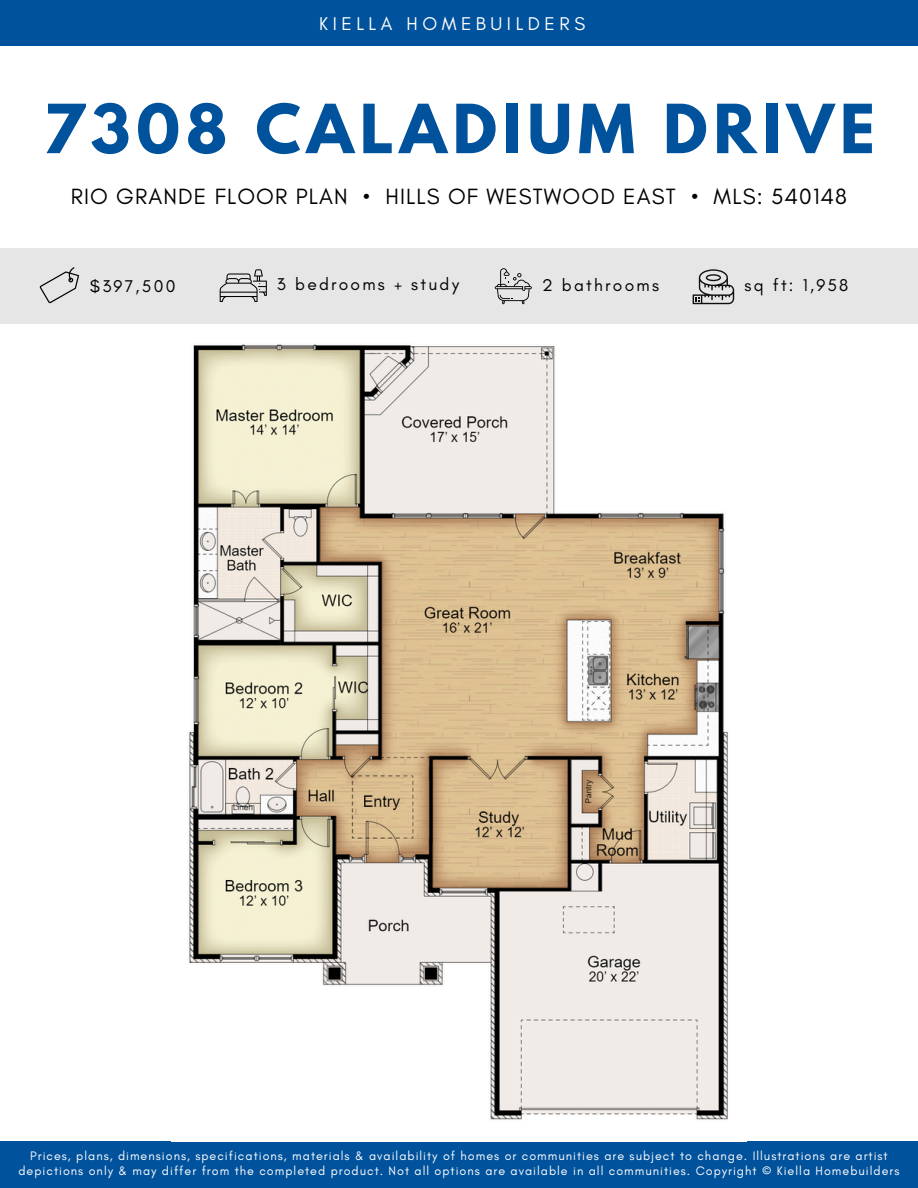
<style>
.page{position:relative;width:918px;height:1188px;background:#fff}
.page>*{position:absolute;margin:0;border:0;box-sizing:border-box;transform-origin:0 0}
.t1{font:700 60px "League Spartan";letter-spacing:.1em;color:#00529c}
.t2{font:22.5px "Glacial Indifference";letter-spacing:.05em;color:#000}
.t3{font:18.9px "Glacial Indifference";letter-spacing:.24em;color:#fff}
.t4{font:17.4px "Glacial Indifference";letter-spacing:.13em;color:#000}
.t5{font:12.6px/15px "Glacial Indifference";letter-spacing:.08em;color:#fff;text-align:center}
</style>
<div class="page">
<div style="left:0;top:1141px;width:918px;height:47px;background:#00529c"></div>
<div style="left:0;top:0;width:918px;height:46px;background:#00529c"></div>
<div style="left:0;top:248px;width:918px;height:76px;background:#e6e6e6"></div>
<svg style="left:220px;top:269px;width:47px;height:33px"></svg>
<svg style="left:495px;top:268px;width:37px;height:36px"></svg>
<svg style="left:693px;top:269px;width:41px;height:35px"></svg>
<svg style="left:40px;top:267px;width:39px;height:36px"></svg>
<img style="left:189px;top:344px;width:539px;height:776px">
<h1 class="t3" style="left:319px;top:12px;width:267px">KIELLA HOMEBUILDERS</h1>
<p class="t1" style="left:43px;top:99px;width:833px">7308 CALADIUM DRIVE</p>
<p class="t2" style="left:71px;top:183px;width:778px">RIO GRANDE FLOOR PLAN • HILLS OF WESTWOOD EAST • MLS: 540148</p>
<h4 class="t4" style="left:90px;top:275px;width:87px">$397,500</h4>
<h3 class="t4" style="left:277px;top:274px;width:184px">3 bedrooms + study</h3>
<h4 class="t4" style="left:542px;top:275px;width:119px">2 bathrooms</h4>
<p class="t4" style="left:745px;top:275px;width:105px">sq ft: 1,958</p>
<h2 class="t5" style="left:19px;top:1148px;width:882px">Prices, plans, dimensions, specifications, materials &amp; availability of homes or communities are subject to change. Illustrations are artist depictions only &amp; may differ from the completed product. Not all options are available in all communities. Copyright © Kiella Homebuilders</h2>
</div>
